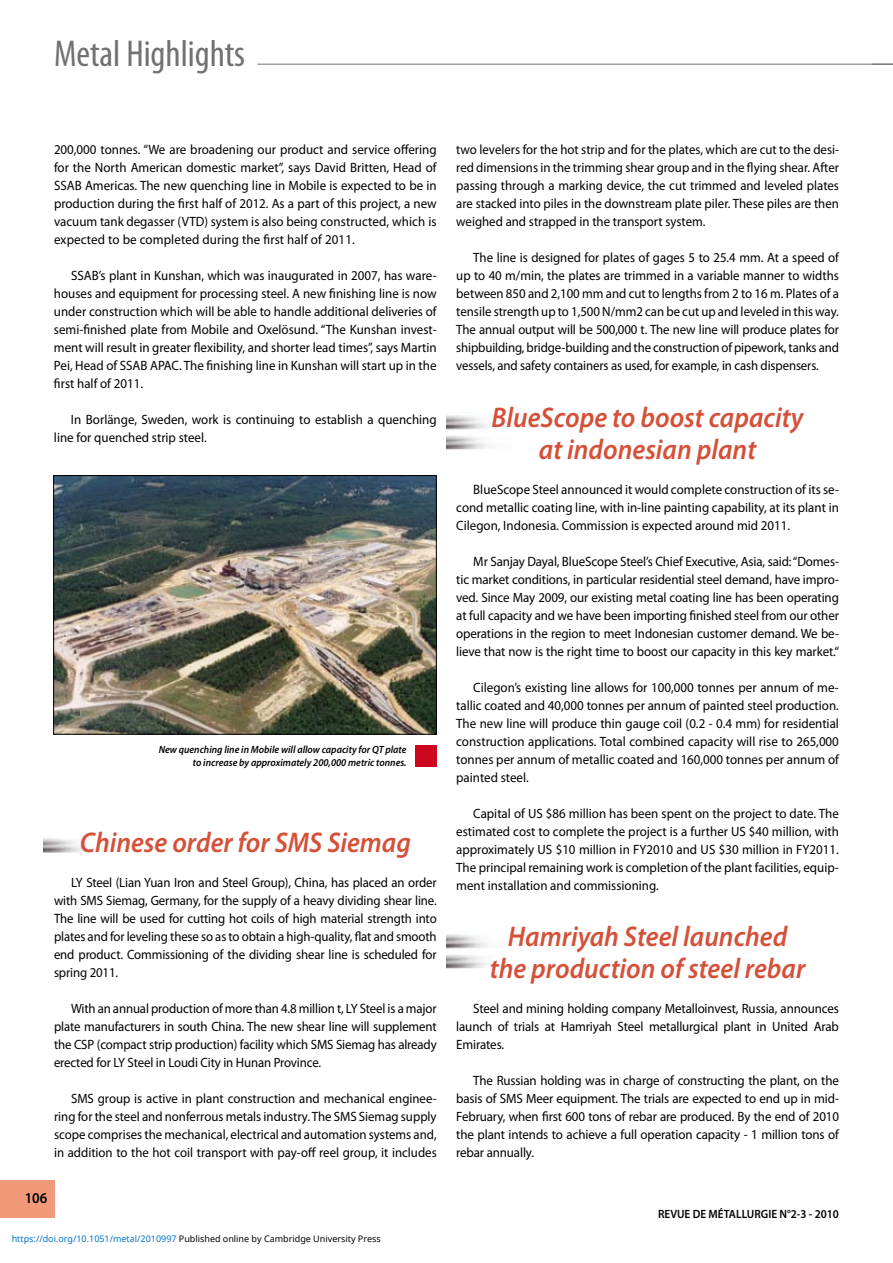
<style>
.page{position:relative;width:893px;height:1263px;background:#fff}
.page>*{position:absolute;margin:0;border:0;box-sizing:border-box;transform-origin:0 0}
.t1{font:condensed 37.5px "Myriad Pro";color:#707173}
.t2{font:italic 600 28.5px/31.5px "Myriad Pro";color:#d55038;text-align:center;scale:.94 1}
.t3{font:600 15px "Myriad Pro";color:#000;scale:.94 1}
.t4{font:13.5px/18px "Myriad Pro";color:#000;text-align:justify;scale:.96 1}
.t5{font:13.5px/18px "Myriad Pro";color:#000;text-align:justify;scale:.95 1}
.t6{font:600 12px "Myriad Pro";color:#000;scale:.94 1}
.t7{font:italic 600 10.5px/13.5px "Myriad Pro";color:#000;text-align:right;scale:.94 1}
.t8{font:9px "Noto Sans";color:#000}
.s1{color:#0172cf}
</style>
<div class="page">
<img style="left:43px;top:838px;width:42px;height:15px">
<img style="left:446px;top:415px;width:42px;height:35px">
<img style="left:446px;top:934px;width:42px;height:35px">
<div style="left:0;top:1180px;width:54px;height:38px;background:#f29979"></div>
<img style="left:55px;top:477px;width:380px;height:256px">
<div style="left:53px;top:475px;width:384px;height:260px;border:1px solid #000"></div>
<hr style="left:257px;top:64px;width:636px;height:1px;background:#707173">
<svg style="left:872px;top:64px;width:21px;height:1px"></svg>
<div style="left:415px;top:745px;width:21px;height:21px;background:#cd071e"></div>
<h1 class="t1" style="left:54px;top:31px;width:193px">Metal Highlights</h1>
<p class="t4" style="left:54px;top:141px;width:400px">200,000 tonnes. “We are broadening our product and service offering for the North American domestic market”, says David Britten, Head of SSAB Americas. The new quenching line in Mobile is expected to be in production during the first half of 2012. As a part of this project, a new vacuum tank degasser (VTD) system is also being constructed, which is expected to be completed during the first half of 2011.</p>
<p class="t4" style="left:54px;top:267px;width:400px;text-indent:17px">SSAB’s plant in Kunshan, which was inaugurated in 2007, has ware&shy;houses and equipment for processing steel. A new finishing line is now under construction which will be able to handle additional deliveries of semi-finished plate from Mobile and Oxelösund. “The Kunshan invest&shy;ment will result in greater flexibility, and shorter lead times”, says Martin Pei, Head of SSAB APAC. The finishing line in Kunshan will start up in the first half of 2011.</p>
<p class="t4" style="left:54px;top:410px;width:400px;text-indent:17px">In Borlänge, Sweden, work is continuing to establish a quenching line for quenched strip steel.</p>
<p class="t7" style="left:159px;top:742px;width:265px">New quenching line in Mobile will allow capacity for QT plate to increase by approximately 200,000 metric tonnes.</p>
<h2 class="t2" style="left:80px;top:825px;width:354px">Chinese order for SMS Siemag</h2>
<p class="t5" style="left:54px;top:873px;width:404px;text-indent:17px">LY Steel (Lian Yuan Iron and Steel Group), China, has placed an order with SMS Siemag, Germany, for the supply of a heavy dividing shear line.<br>The line will be used for cutting hot coils of high material strength into plates and for leveling these so as to obtain a high-quality, flat and smooth end product. Commissioning of the dividing shear line is scheduled for spring 2011.</p>
<p class="t5" style="left:54px;top:999px;width:404px;text-indent:17px">With an annual production of more than 4.8 million t, LY Steel is a major plate manufacturers in south China. The new shear line will supplement the CSP (compact strip production) facility which SMS Siemag has already erected for LY Steel in Loudi City in Hunan Province.</p>
<p class="t5" style="left:54px;top:1089px;width:404px;text-indent:17px">SMS group is active in plant construction and mechanical enginee&shy;ring for the steel and nonferrous metals industry. The SMS Siemag supply scope comprises the mechanical, electrical and automation systems and, in addition to the hot coil transport with pay-off reel group, it includes</p>
<p class="t3" style="left:25px;top:1189px;width:26px">106</p>
<p class="t8" style="left:12px;top:1232px;width:371px"><span class="s1">https://doi.org/10.1051/metal/2010997</span> Published online by Cambridge University Press</p>
<p class="t5" style="left:456px;top:141px;width:404px">two levelers for the hot strip and for the plates, which are cut to the desi&shy;red dimensions in the trimming shear group and in the flying shear. After passing through a marking device, the cut trimmed and leveled plates are stacked into piles in the downstream plate piler. These piles are then weighed and strapped in the transport system.</p>
<p class="t5" style="left:456px;top:249px;width:404px;text-indent:17px">The line is designed for plates of gages 5 to 25.4 mm. At a speed of up to 40 m/min, the plates are trimmed in a variable manner to widths between 850 and 2,100 mm and cut to lengths from 2 to 16 m. Plates of a tensile strength up to 1,500 N/mm2 can be cut up and leveled in this way.<br>The annual output will be 500,000 t. The new line will produce plates for shipbuilding, bridge-building and the construction of pipework, tanks and vessels, and safety containers as used, for example, in cash dispensers.</p>
<h2 class="t2" style="left:492px;top:401px;width:333px">BlueScope to boost capacity at indonesian plant</h2>
<p class="t4" style="left:456px;top:480px;width:400px;text-indent:17px">BlueScope Steel announced it would complete construction of its se&shy;cond metallic coating line, with in-line painting capability, at its plant in Cilegon, Indonesia. Commission is expected around mid 2011.</p>
<p class="t4" style="left:456px;top:552px;width:400px;text-indent:17px">Mr Sanjay Dayal, BlueScope Steel’s Chief Executive, Asia, said: “Domes&shy;tic market conditions, in particular residential steel demand, have impro&shy;ved. Since May 2009, our existing metal coating line has been operating at full capacity and we have been importing finished steel from our other operations in the region to meet Indonesian customer demand. We be&shy;lieve that now is the right time to boost our capacity in this key market.“</p>
<p class="t4" style="left:456px;top:678px;width:400px;text-indent:17px">Cilegon’s existing line allows for 100,000 tonnes per annum of me&shy;tallic coated and 40,000 tonnes per annum of painted steel production.<br>The new line will produce thin gauge coil (0.2 - 0.4 mm) for residential construction applications. Total combined capacity will rise to 265,000 tonnes per annum of metallic coated and 160,000 tonnes per annum of painted steel.</p>
<p class="t4" style="left:456px;top:804px;width:400px;text-indent:17px">Capital of US $86 million has been spent on the project to date. The estimated cost to complete the project is a further US $40 million, with approximately US $10 million in FY2010 and US $30 million in FY2011.<br>The principal remaining work is completion of the plant facilities, equip&shy;ment installation and commissioning.</p>
<h2 class="t2" style="left:490px;top:920px;width:337px">Hamriyah Steel launched the production of steel rebar</h2>
<p class="t4" style="left:456px;top:999px;width:400px;text-indent:17px">Steel and mining holding company Metalloinvest, Russia, announces launch of trials at Hamriyah Steel metallurgical plant in United Arab Emirates.</p>
<p class="t4" style="left:456px;top:1071px;width:400px;text-indent:17px">The Russian holding was in charge of constructing the plant, on the basis of SMS Meer equipment. The trials are expected to end up in mid-February, when first 600 tons of rebar are produced. By the end of 2010 the plant intends to achieve a full operation capacity - 1 million tons of rebar annually.</p>
<p class="t6" style="left:658px;top:1206px;width:194px">REVUE DE MÉTALLURGIE N°2-3 - 2010</p>
</div>
